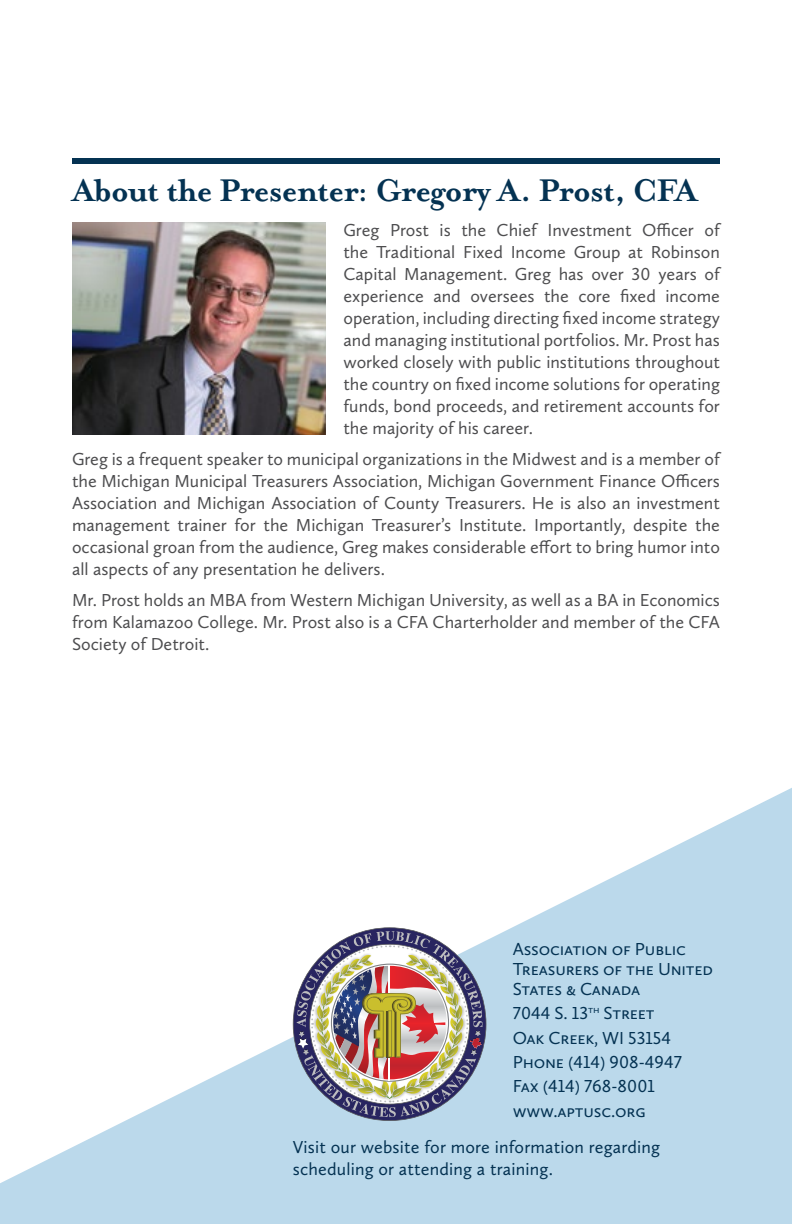
<style>
.page{position:relative;width:792px;height:1224px;background:#fff}
.page>*{position:absolute;margin:0;border:0;box-sizing:border-box;transform-origin:0 0}
.t1{font:700 36px "Mrs Eaves OT";letter-spacing:-.02em;color:#043252}
.t2{font:18px/22px "Calluna Sans";letter-spacing:-.005em;color:#4d4d4f;text-align:justify}
.t3{font:18px/24.4px "Calluna Sans";letter-spacing:-.01em;color:#043252}
</style>
<div class="page">
<img style="left:72px;top:223px;width:253px;height:212px">
<div style="left:72px;top:158px;width:648px;height:6px;background:#043252"></div>
<svg style="left:0;top:788px;width:792px;height:436px;fill:#bbd9eb"></svg>
<img style="left:293px;top:927px;width:193px;height:194px">
<h1 class="t1" style="left:72px;top:171px;width:627px">About the Presenter: Gregory A. Prost, CFA</h1>
<p class="t2" style="left:343px;top:219px;width:378px">Greg Prost is the Chief Investment Officer of the Traditional Fixed Income Group at Robinson Capital Management. Greg has over 30 years of experience and oversees the core fixed income operation, including directing fixed income strategy and managing institutional portfolios. Mr. Prost has worked closely with public institutions throughout the country on fixed income solutions for operating funds, bond proceeds, and retirement accounts for the majority of his career.</p>
<p class="t2" style="left:72px;top:448px;width:650px">Greg is a frequent speaker to municipal organizations in the Midwest and is a member of the Michigan Municipal Treasurers Association, Michigan Government Finance Officers Association and Michigan Association of County Treasurers. He is also an investment management trainer for the Michigan Treasurer’s Institute. Importantly, despite the occasional groan from the audience, Greg makes considerable effort to bring humor into all aspects of any presentation he delivers.</p>
<p class="t2" style="left:72px;top:589px;width:650px">Mr. Prost holds an MBA from Western Michigan University, as well as a BA in Economics from Kalamazoo College. Mr. Prost also is a CFA Charterholder and member of the CFA Society of Detroit.</p>
<p class="t3" style="left:513px;top:939px;width:202px;line-height:20px">Association of Public<br>Treasurers of the United<br>States &amp; Canada</p>
<p class="t3" style="left:513px;top:1001px;width:171px">7044 S. 13<sup>th</sup> Street<br>Oak Creek, WI 53154<br>Phone (414) 908-4947<br>Fax (414) 768-8001 www.aptusc.org</p>
<p class="t3" style="left:293px;top:1135px;width:369px;line-height:22px">Visit our website for more information regarding scheduling or attending a training.</p>
</div>
